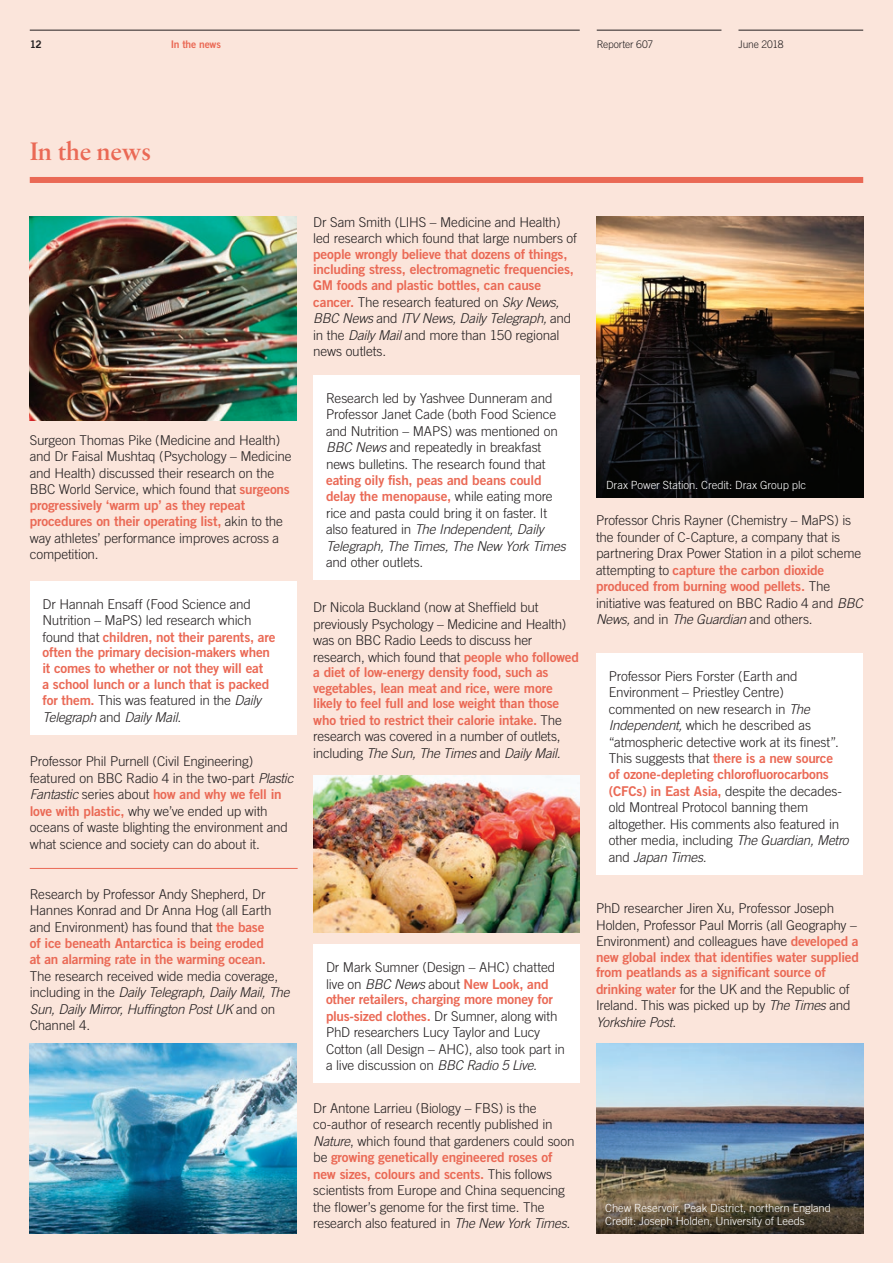
<style>
.page{position:relative;width:893px;height:1263px;background:#fbe5db}
.page>*{position:absolute;margin:0;border:0;box-sizing:border-box;transform-origin:0 0}
.t1{font:27px "Sabon Semi Bold PL";letter-spacing:-.02em;color:#ea6955}
.t2{font:300 13.5px/16.5px "Trade Gothic";letter-spacing:-.015em;color:#231f20}
.t3{font:13.5px/15.6px "Trade Gothic Bold Two";letter-spacing:-.015em;color:#ea6955}
.t4{font:italic 300 13.5px/16.5px "Trade Gothic";letter-spacing:-.015em;color:#231f20}
.t5{font:300 11.25px/12.8px "Trade Gothic";letter-spacing:-.005em;color:#fff}
.t6{font:300 10.5px "Trade Gothic";letter-spacing:-.015em;color:#231f20}
.t7{font:10.5px "Trade Gothic Bold Two";letter-spacing:-.015em;color:#ea6955}
.t8{font:10.5px "Trade Gothic Bold Two";color:#231f20}
.s1{font-family:"Trade Gothic Bold Two";font-weight:400;color:#ea6955}
.s2{font-family:"Trade Gothic";font-weight:300;color:#231f20}
.s3{font-style:italic}
.s4{font-family:"Trade Gothic";font-weight:300;font-style:italic;color:#231f20}
.s5{font-style:normal}
</style>
<div class="page">
<div style="left:30px;top:177px;width:833px;height:6px;background:#ea6955"></div>
<hr style="left:30px;top:868px;width:268px;height:1px;background:#ea6955">
<hr style="left:30px;top:30px;width:550px;height:1px;background:#231f20">
<hr style="left:597px;top:30px;width:124px;height:1px;background:#231f20">
<hr style="left:738px;top:30px;width:125px;height:1px;background:#231f20">
<img style="left:30px;top:1044px;width:266px;height:189px">
<img style="left:313px;top:775px;width:267px;height:157px">
<img style="left:597px;top:1044px;width:266px;height:129px">
<img style="left:30px;top:216px;width:266px;height:204px">
<img style="left:597px;top:216px;width:266px;height:281px">
<div style="left:596px;top:653px;width:266px;height:221px;background:#fff"></div>
<div style="left:313px;top:375px;width:267px;height:205px;background:#fff"></div>
<div style="left:313px;top:945px;width:267px;height:138px;background:#fff"></div>
<div style="left:30px;top:581px;width:266px;height:153px;background:#fff"></div>
<svg style="left:597px;top:1173px;width:266px;height:60px;background:#524b3d"></svg>
<p class="t8" style="left:30px;top:37px;width:14px">12</p>
<p class="t7" style="left:171px;top:37px;width:52px">In the news</p>
<p class="t6" style="left:597px;top:38px;width:58px">Reporter 607</p>
<p class="t6" style="left:738px;top:38px;width:47px">June 2018</p>
<h1 class="t1" style="left:30px;top:135px;width:123px">In the news</h1>
<p class="t2" style="left:30px;top:431px;width:263px">Surgeon Thomas Pike (Medicine and Health) and Dr Faisal Mushtaq (Psychology – Medicine and Health) discussed their research on the BBC World Service, which found that <span class="s1">surgeons</span></p>
<p class="t3" style="left:30px;top:497px;width:255px;line-height:16.5px">progressively ‘warm up’ as they repeat procedures on their operating list, <span class="s2">akin to the</span></p>
<p class="t2" style="left:30px;top:530px;width:251px">way athletes’ performance improves across a competition.</p>
<p class="t2" style="left:43px;top:596px;width:210px">Dr Hannah Ensaff (Food Science and<br>Nutrition – MaPS) led research which</p>
<p class="t3" style="left:43px;top:629px;width:235px"><span class="s2">found that</span> children, not their parents, are often the primary decision-makers when it comes to whether or not they will eat<br>a school lunch or a lunch that is packed</p>
<p class="t2" style="left:43px;top:692px;width:220px"><span class="s1">for them.</span> This was featured in the <span class="s3">Daily<br>Telegraph</span> and <span class="s3">Daily Mail</span>.</p>
<p class="t2" style="left:30px;top:753px;width:265px">Professor Phil Purnell (Civil Engineering) featured on BBC Radio 4 in the two-part <span class="s3">Plastic</span></p>
<p class="t3" style="left:30px;top:786px;width:253px"><span class="s4">Fantastic</span> <span class="s2">series about</span> how and why we fell in</p>
<p class="t2" style="left:30px;top:803px;width:260px"><span class="s1">love with plastic,</span> why we’ve ended up with oceans of waste blighting the environment and what science and society can do about it.</p>
<p class="t2" style="left:30px;top:886px;width:243px">Research by Professor Andy Shepherd, Dr<br>Hannes Konrad and Dr Anna Hog (all Earth and Environment) has found that <span class="s1">the base</span></p>
<p class="t3" style="left:30px;top:934px;width:238px;line-height:16.5px">of ice beneath Antarctica is being eroded at an alarming rate in the warming ocean.</p>
<p class="t2" style="left:30px;top:967px;width:261px">The research received wide media coverage, including in the <span class="s3">Daily Telegraph, Daily Mail, The Sun, Daily Mirror, Huffington Post UK</span> and on Channel 4.</p>
<p class="t2" style="left:313px;top:214px;width:265px">Dr Sam Smith (LIHS – Medicine and Health) led research which found that large numbers of</p>
<p class="t3" style="left:313px;top:246px;width:262px">people wrongly believe that dozens of things, including stress, electromagnetic frequencies,<br>GM foods and plastic bottles, can cause</p>
<p class="t2" style="left:313px;top:293px;width:260px"><span class="s1">cancer.</span> The research featured on <span class="s3">Sky News, BBC News</span> and <span class="s3">ITV News, Daily Telegraph,</span> and in the <span class="s3">Daily Mail</span> and more than 150 regional news outlets.</p>
<p class="t2" style="left:326px;top:390px;width:233px">Research led by Yashvee Dunneram and Professor Janet Cade (both Food Science and Nutrition – MAPS) was mentioned on <span class="s3">BBC News</span> and repeatedly in breakfast news bulletins. The research found that</p>
<p class="t3" style="left:326px;top:471px;width:228px;line-height:16.5px">eating oily fish, peas and beans could delay the menopause, <span class="s2">while eating more</span></p>
<p class="t4" style="left:326px;top:504px;width:241px"><span class="s5">rice and pasta could bring it on faster. It also featured in</span> The Independent, Daily<br>Telegraph, The Times, The New York Times</p>
<p class="t2" style="left:326px;top:554px;width:99px">and other outlets.</p>
<p class="t2" style="left:313px;top:599px;width:267px">Dr Nicola Buckland (now at Sheffield but previously Psychology – Medicine and Health) was on BBC Radio Leeds to discuss her research, which found that <span class="s1">people who followed</span></p>
<p class="t3" style="left:313px;top:664px;width:250px">a diet of low-energy density food, such as vegetables, lean meat and rice, were more likely to feel full and lose weight than those who tried to restrict their calorie intake. <span class="s2">The</span></p>
<p class="t2" style="left:313px;top:728px;width:249px">research was covered in a number of outlets, including <span class="s3">The Sun, The Times</span> and <span class="s3">Daily Mail.</span></p>
<p class="t2" style="left:326px;top:959px;width:231px">Dr Mark Sumner (Design – AHC) chatted live on <span class="s3">BBC News</span> about <span class="s1">New Look, and</span></p>
<p class="t3" style="left:326px;top:991px;width:233px;line-height:16.5px">other retailers, charging more money for plus-sized clothes. <span class="s2">Dr Sumner, along with</span></p>
<p class="t2" style="left:326px;top:1024px;width:240px">PhD researchers Lucy Taylor and Lucy<br>Cotton (all Design – AHC), also took part in a live discussion on <span class="s3">BBC Radio 5 Live.</span></p>
<p class="t2" style="left:313px;top:1100px;width:263px">Dr Antone Larrieu (Biology – FBS) is the co-author of research recently published in<br><span class="s3">Nature</span>, which found that gardeners could soon</p>
<p class="t3" style="left:313px;top:1149px;width:241px;line-height:16.5px"><span class="s2">be</span> growing genetically engineered roses of new sizes, colours and scents. <span class="s2">This follows</span></p>
<p class="t2" style="left:313px;top:1182px;width:259px">scientists from Europe and China sequencing the flower’s genome for the first time. The research also featured in <span class="s3">The New York Times.</span></p>
<p class="t5" style="left:606px;top:478px;width:202px">Drax Power Station. Credit: Drax Group plc</p>
<p class="t2" style="left:596px;top:512px;width:267px">Professor Chris Rayner (Chemistry – MaPS) is the founder of C-Capture, a company that is partnering Drax Power Station in a pilot scheme</p>
<p class="t3" style="left:596px;top:561px;width:236px;line-height:16.5px"><span class="s2">attempting to</span> capture the carbon dioxide produced from burning wood pellets. <span class="s2">The</span></p>
<p class="t2" style="left:596px;top:594px;width:268px">initiative was featured on BBC Radio 4 and <span class="s3">BBC<br>News,</span> and in <span class="s3">The Guardian</span> and others.</p>
<p class="t2" style="left:609px;top:668px;width:232px">Professor Piers Forster (Earth and Environment – Priestley Centre) commented on new research in <span class="s3">The Independent,</span> which he described as “atmospheric detective work at its finest”.</p>
<p class="t3" style="left:609px;top:750px;width:226px"><span class="s2">This suggests that</span> there is a new source of ozone-depleting chlorofluorocarbons</p>
<p class="t2" style="left:609px;top:782px;width:241px"><span class="s1">(CFCs) in East Asia,</span> despite the decades&shy;old Montreal Protocol banning them altogether. His comments also featured in other media, including <span class="s3">The Guardian, Metro </span>and <span class="s3">Japan Times.</span></p>
<p class="t2" style="left:596px;top:900px;width:264px">PhD researcher Jiren Xu, Professor Joseph<br>Holden, Professor Paul Morris (all Geography –<br>Environment) and colleagues have <span class="s1">developed a</span></p>
<p class="t3" style="left:596px;top:949px;width:264px">new global index that identifies water supplied from peatlands as a significant source of</p>
<p class="t2" style="left:596px;top:981px;width:256px;text-align:justify"><span class="s1">drinking water</span> for the UK and the Republic of Ireland. This was picked up by <span class="s3">The Times</span> and <span class="s3">Yorkshire Post</span>.</p>
<p class="t5" style="left:605px;top:1201px;width:227px">Chew Reservoir, Peak District, northern England<br>Credit: Joseph Holden, University of Leeds</p>
</div>
